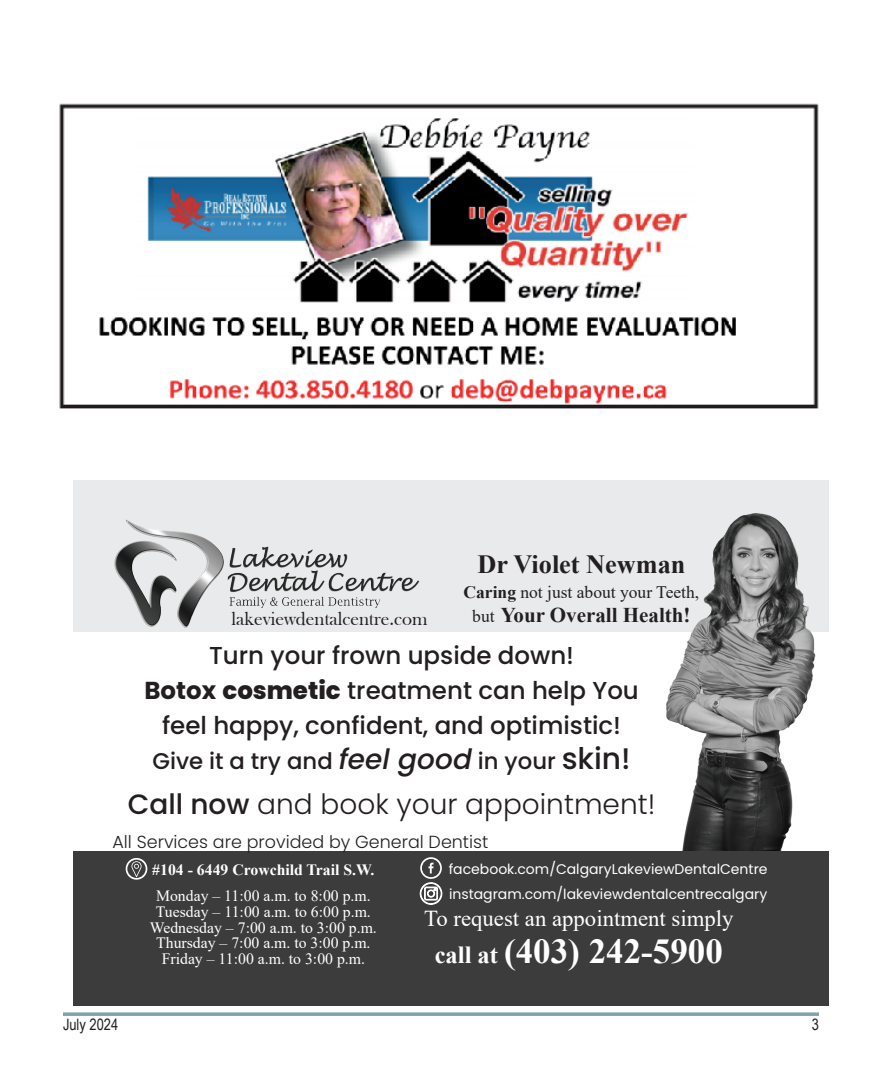
<style>
.page{position:relative;width:882px;height:1071px;background:#fff}
.page>*{position:absolute;margin:0;border:0;box-sizing:border-box;transform-origin:0 0}
.t1{font:700 35px "Times New Roman";color:#fff}
.t2{font:300 28px "Poppins";color:#231f20}
.t3{font:700 26.25px "Times New Roman";color:#231f20}
.t4{font:500 24.5px/35px "Poppins";color:#231f20;text-align:center}
.t5{font:500 22.75px "Poppins";color:#231f20}
.t6{font:22.75px "Times New Roman";color:#fff}
.t7{font:700 21px "Times New Roman";color:#231f20}
.t8{font:19.25px "Bask Old Face";color:#231f20}
.t9{font:300 17.5px "Poppins";color:#231f20}
.t10{font:17.5px "Times New Roman";color:#231f20}
.t11{font:15.75px/15.8px "Times New Roman";color:#fff;text-align:center}
.t12{font:700 15.75px/26.2px "Times New Roman";color:#fff}
.t13{font:15.75px "Arial Narrow";color:#231f20}
.t14{font:14px/25px "Poppins";color:#fff}
.s1{font-weight:700}
.s2{font-weight:400;font-size:17.5px}
.s3{font-weight:800}
.s4{font-style:italic;font-size:28px}
.s5{font-size:29.75px}
.s6{font-weight:500}
.s7{font-weight:400}
.s8{font-size:24.5px}
</style>
<div class="page">
<img style="left:59px;top:103px;width:760px;height:306px">
<div style="left:73px;top:480px;width:756px;height:152px;background:#e9eaeb"></div>
<img style="left:666px;top:513px;width:150px;height:338px">
<div style="left:73px;top:851px;width:756px;height:154px;background:#3c3c3d"></div>
<img style="left:114px;top:519px;width:306px;height:109px">
<svg style="left:126px;top:858px;width:21px;height:22px"></svg>
<svg style="left:420px;top:857px;width:22px;height:48px"></svg>
<svg style="left:63px;top:1012px;width:756px;height:4px;background:#8eaeb4"></svg>
<p class="t3" style="left:477px;top:546px;width:210px">Dr Violet Newman</p>
<p class="t10" style="left:464px;top:580px;width:237px"><span class="s1">Caring</span> not just about your Teeth,</p>
<p class="t7" style="left:472px;top:600px;width:220px"><span class="s2">but</span> Your Overall Health!</p>
<p class="t8" style="left:232px;top:608px;width:198px">lakeviewdentalcentre.com</p>
<p class="t4" style="left:144px;top:638px;width:496px">Turn your frown upside down!<br><span class="s1">Botox</span> <span class="s3">cosmetic</span> treatment can help You feel happy, confident, and optimistic!</p>
<p class="t5" style="left:152px;top:747px;width:480px">Give it a try and <span class="s4">feel good</span> in your <span class="s5">skin!</span></p>
<p class="t2" style="left:128px;top:788px;width:529px"><span class="s6">Call now</span> and book your appointment!</p>
<p class="t9" style="left:113px;top:832px;width:377px">All Services are provided by General Dentist</p>
<p class="t12" style="left:152px;top:856px;width:224px">#104 - 6449 Crowchild Trail S.W.<br><span class="s7">Monday – 11:00 a.m. to 8:00 p.m.</span></p>
<p class="t11" style="left:150px;top:903px;width:229px">Tuesday – 11:00 a.m. to 6:00 p.m.<br>Wednesday – 7:00 a.m. to 3:00 p.m.<br>Thursday – 7:00 a.m. to 3:00 p.m.<br>Friday – 11:00 a.m. to 3:00 p.m.</p>
<p class="t14" style="left:449px;top:857px;width:320px">facebook.com/CalgaryLakeviewDentalCentre instagram.com/lakeviewdentalcentrecalgary</p>
<p class="t6" style="left:424px;top:903px;width:311px">To request an appointment simply</p>
<p class="t1" style="left:435px;top:926px;width:290px"><span class="s8">call at</span> (403) 242-5900</p>
<p class="t13" style="left:63px;top:1013px;width:57px">July 2024</p>
<p class="t13" style="left:812px;top:1013px;width:9px">3</p>
</div>
